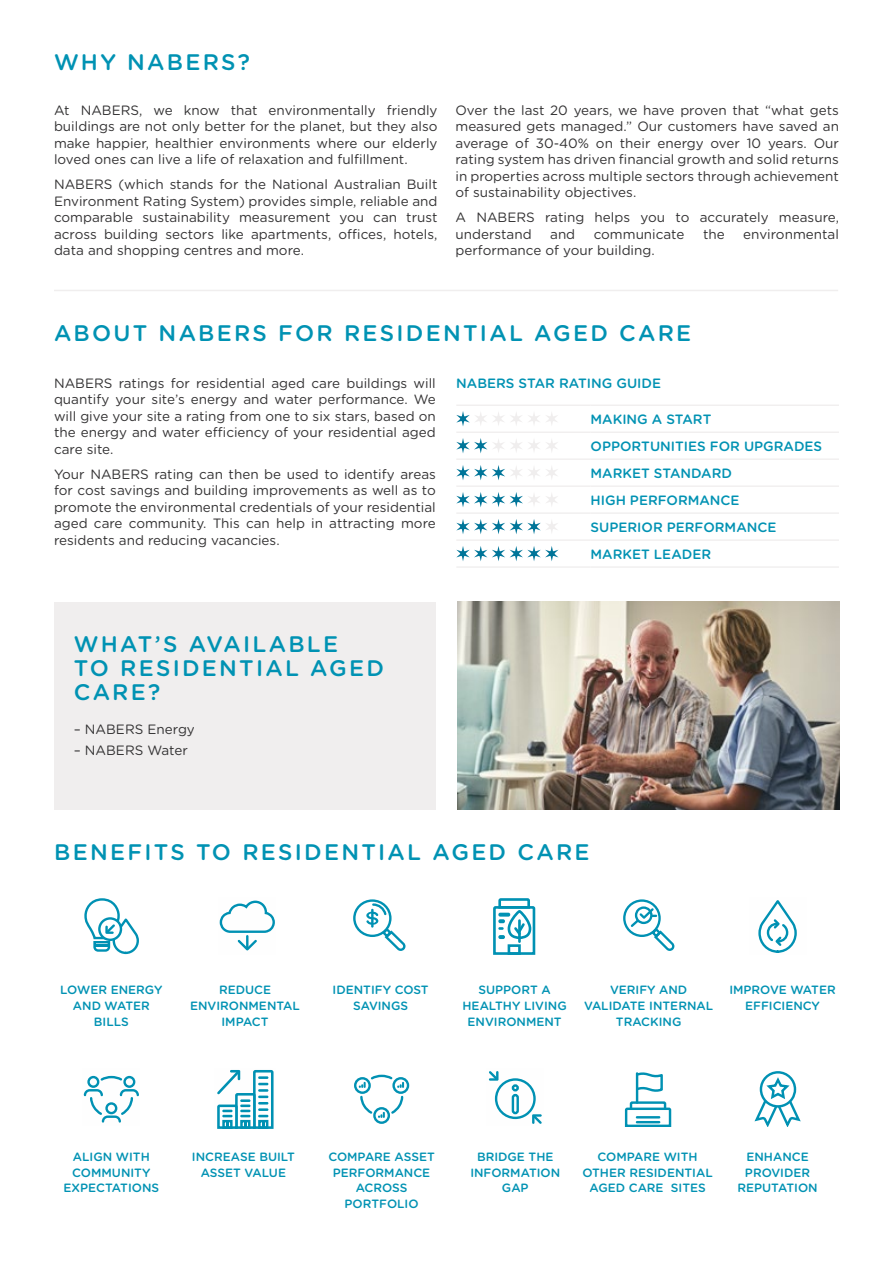
<style>
.page{position:relative;width:893px;height:1263px;background:#fff}
.page>*{position:absolute;margin:0;border:0;box-sizing:border-box;transform-origin:0 0}
._15_16_Header{font:500 22.5px/24px "Gotham Rounded";letter-spacing:.1em;color:#0092b3}
._9_11_Body{font:13.5px/16.5px "Gotham Rounded";color:#333233;text-align:justify}
._9_11_Body-2{font:500 13.5px "Gotham Rounded";color:#0092b3}
.t1{font:500 12px/15.8px "Gotham Rounded";color:#0092b3;text-align:center}
</style>
<div class="page">
<hr style="left:54px;top:290px;width:784px;height:1px;background:#f0eeee">
<hr style="left:456px;top:405px;width:135px;height:1px;background:#f0eeee">
<hr style="left:591px;top:405px;width:248px;height:1px;background:#f0eeee">
<hr style="left:456px;top:431px;width:135px;height:2px;background:#f0eeee">
<hr style="left:591px;top:431px;width:248px;height:2px;background:#f0eeee">
<hr style="left:456px;top:458px;width:135px;height:2px;background:#f0eeee">
<hr style="left:591px;top:458px;width:248px;height:2px;background:#f0eeee">
<hr style="left:456px;top:485px;width:135px;height:2px;background:#f0eeee">
<hr style="left:591px;top:485px;width:248px;height:2px;background:#f0eeee">
<hr style="left:456px;top:512px;width:135px;height:2px;background:#f0eeee">
<hr style="left:591px;top:512px;width:248px;height:2px;background:#f0eeee">
<hr style="left:456px;top:539px;width:135px;height:2px;background:#f0eeee">
<hr style="left:591px;top:539px;width:248px;height:2px;background:#f0eeee">
<hr style="left:456px;top:566px;width:135px;height:2px;background:#f0eeee">
<hr style="left:591px;top:566px;width:248px;height:2px;background:#f0eeee">
<svg style="left:456px;top:411px;width:101px;height:15px"></svg>
<svg style="left:456px;top:438px;width:101px;height:15px"></svg>
<svg style="left:456px;top:465px;width:101px;height:15px"></svg>
<svg style="left:456px;top:492px;width:101px;height:15px"></svg>
<svg style="left:456px;top:519px;width:101px;height:15px"></svg>
<svg style="left:456px;top:546px;width:102px;height:15px"></svg>
<div style="left:54px;top:602px;width:382px;height:208px;background:#f0eeee"></div>
<svg style="left:758px;top:900px;width:39px;height:53px"></svg>
<svg style="left:219px;top:900px;width:56px;height:51px"></svg>
<svg style="left:488px;top:1071px;width:54px;height:53px"></svg>
<svg style="left:624px;top:1100px;width:48px;height:26px"></svg>
<hr style="left:637px;top:1116px;width:22px;height:2px;background:#0091b3">
<hr style="left:636px;top:1073px;width:2px;height:29px;background:#0091b3">
<hr style="left:637px;top:1121px;width:22px;height:2px;background:#0091b3">
<svg style="left:635px;top:1072px;width:28px;height:22px"></svg>
<svg style="left:754px;top:1071px;width:47px;height:55px"></svg>
<svg style="left:84px;top:898px;width:55px;height:56px"></svg>
<div style="left:354px;top:1077px;width:17px;height:17px;border:2px solid #0091b3;border-radius:50%"></div>
<div style="left:392px;top:1077px;width:17px;height:17px;border:2px solid #0091b3;border-radius:50%"></div>
<div style="left:373px;top:1107px;width:17px;height:17px;border:2px solid #0091b3;border-radius:50%"></div>
<svg style="left:359px;top:1074px;width:45px;height:14px"></svg>
<svg style="left:360px;top:1095px;width:44px;height:23px"></svg>
<div style="left:623px;top:899px;width:38px;height:38px;border:2px solid #0091b3;border-radius:50%"></div>
<svg style="left:629px;top:905px;width:46px;height:46px"></svg>
<div style="left:353px;top:899px;width:39px;height:38px;border:2px solid #0091b3;border-radius:50%"></div>
<svg style="left:366px;top:902px;width:40px;height:49px"></svg>
<svg style="left:83px;top:1075px;width:56px;height:48px"></svg>
<svg style="left:217px;top:1070px;width:57px;height:59px"></svg>
<svg style="left:493px;top:898px;width:43px;height:57px"></svg>
<img style="left:458px;top:602px;width:381px;height:208px">
<p class="_15_16_Header" style="left:54px;top:49px;width:197px">WHY NABERS?</p>
<p class="_9_11_Body" style="left:54px;top:101px;width:385px">At NABERS, we know that environmentally friendly buildings are not only better for the planet, but they also make happier, healthier environments where our elderly loved ones can live a life of relaxation and fulfillment.</p>
<p class="_9_11_Body" style="left:54px;top:176px;width:385px">NABERS (which stands for the National Australian Built Environment Rating System) provides simple, reliable and comparable sustainability measurement you can trust across building sectors like apartments, offices, hotels, data and shopping centres and more.</p>
<p class="_9_11_Body" style="left:455px;top:101px;width:385px">Over the last 20 years, we have proven that “what gets measured gets managed.” Our customers have saved an average of 30-40% on their energy over 10 years. Our rating system has driven financial growth and solid returns in properties across multiple sectors through achievement of sustainability objectives.</p>
<p class="_9_11_Body" style="left:455px;top:209px;width:385px">A NABERS rating helps you to accurately measure, understand</p>
<p class="_9_11_Body" style="left:550px;top:225px;width:27px">and</p>
<p class="_9_11_Body" style="left:594px;top:225px;width:92px">communicate</p>
<p class="_9_11_Body" style="left:703px;top:225px;width:23px">the</p>
<p class="_9_11_Body" style="left:743px;top:225px;width:97px">environmental</p>
<p class="_9_11_Body" style="left:455px;top:242px;width:201px">performance of your building.</p>
<p class="_15_16_Header" style="left:54px;top:320px;width:639px">ABOUT NABERS FOR RESIDENTIAL AGED CARE</p>
<p class="_9_11_Body" style="left:54px;top:374px;width:383px">NABERS ratings for residential aged care buildings will quantify your site’s energy and water performance. We will give your site a rating from one to six stars, based on the energy and water efficiency of your residential aged care site.</p>
<p class="_9_11_Body" style="left:54px;top:465px;width:383px">Your NABERS rating can then be used to identify areas for cost savings and building improvements as well as to promote the environmental credentials of your residential aged care community. This can help in attracting more residents and reducing vacancies.</p>
<p class="_9_11_Body-2" style="left:456px;top:373px;width:206px">NABERS STAR RATING GUIDE</p>
<p class="_9_11_Body-2" style="left:591px;top:409px;width:122px">MAKING A START</p>
<p class="_9_11_Body-2" style="left:591px;top:436px;width:233px">OPPORTUNITIES FOR UPGRADES</p>
<p class="_9_11_Body-2" style="left:591px;top:463px;width:143px">MARKET STANDARD</p>
<p class="_9_11_Body-2" style="left:591px;top:490px;width:151px">HIGH PERFORMANCE</p>
<p class="_9_11_Body-2" style="left:591px;top:517px;width:187px">SUPERIOR PERFORMANCE</p>
<p class="_9_11_Body-2" style="left:591px;top:544px;width:122px">MARKET LEADER</p>
<p class="_15_16_Header" style="left:74px;top:631px;width:312px">WHAT’S AVAILABLE<br>TO RESIDENTIAL AGED<br>CARE?</p>
<p class="_9_11_Body" style="left:74px;top:721px;width:123px">– NABERS Energy</p>
<p class="_9_11_Body" style="left:74px;top:741px;width:116px">– NABERS Water</p>
<p class="_15_16_Header" style="left:54px;top:839px;width:537px">BENEFITS TO RESIDENTIAL AGED CARE</p>
<p class="t1" style="left:60px;top:982px;width:104px">LOWER ENERGY<br>AND WATER<br>BILLS</p>
<p class="t1" style="left:190px;top:982px;width:111px">REDUCE<br>ENVIRONMENTAL<br>IMPACT</p>
<p class="t1" style="left:462px;top:982px;width:106px">SUPPORT A<br>HEALTHY LIVING<br>ENVIRONMENT</p>
<p class="t1" style="left:584px;top:982px;width:131px">VERIFY AND<br>VALIDATE INTERNAL<br>TRACKING</p>
<p class="t1" style="left:729px;top:982px;width:108px">IMPROVE WATER<br>EFFICIENCY</p>
<p class="t1" style="left:333px;top:982px;width:98px">IDENTIFY COST<br>SAVINGS</p>
<p class="t1" style="left:64px;top:1148px;width:97px">ALIGN WITH<br>COMMUNITY<br>EXPECTATIONS</p>
<p class="t1" style="left:192px;top:1148px;width:104px">INCREASE BUILT<br>ASSET VALUE</p>
<p class="t1" style="left:328px;top:1148px;width:108px">COMPARE ASSET<br>PERFORMANCE<br>ACROSS<br>PORTFOLIO</p>
<p class="t1" style="left:470px;top:1148px;width:91px">BRIDGE THE<br>INFORMATION<br>GAP</p>
<p class="t1" style="left:582px;top:1148px;width:132px">COMPARE WITH<br>OTHER RESIDENTIAL<br>AGED CARE SITES</p>
<p class="t1" style="left:737px;top:1148px;width:82px">ENHANCE<br>PROVIDER<br>REPUTATION</p>
</div>
